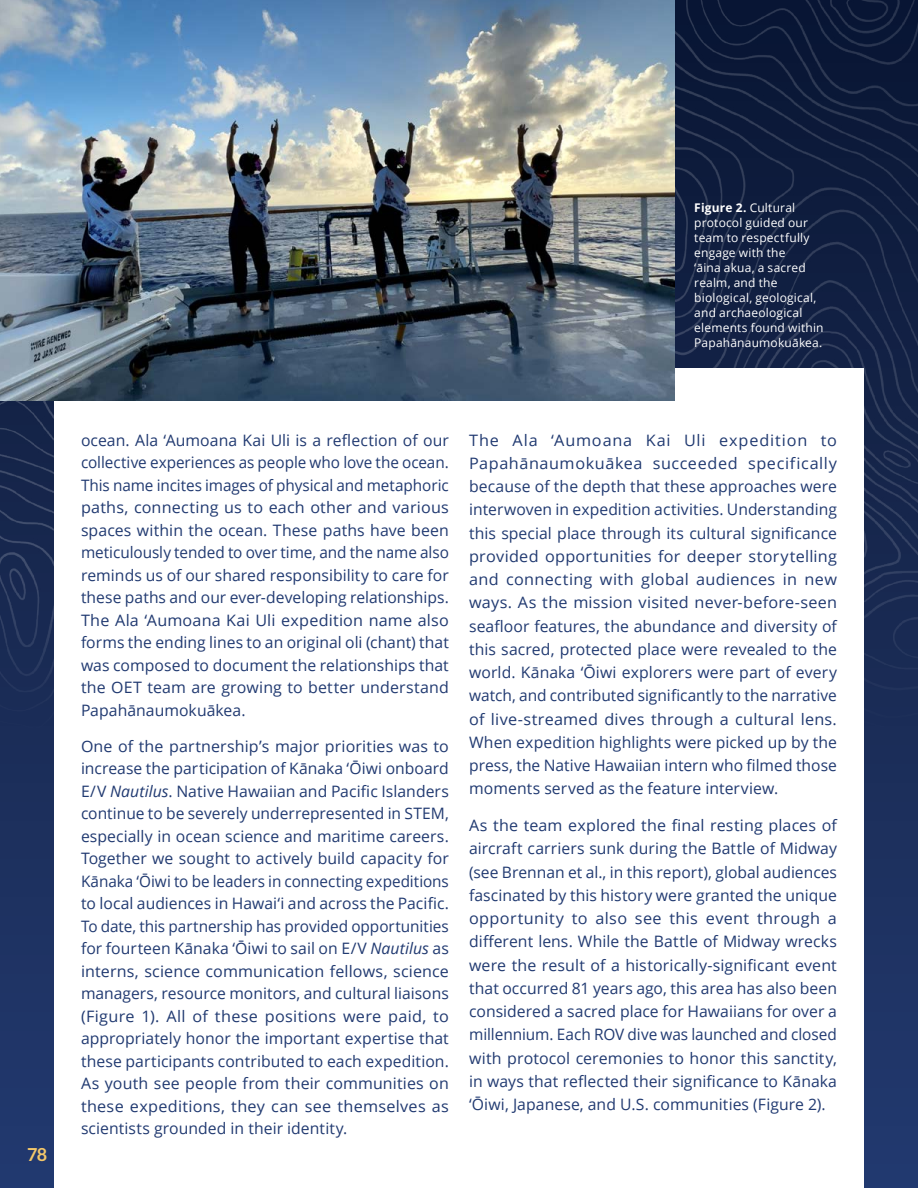
<style>
.page{position:relative;width:918px;height:1188px;background:#1f3364}
.page>*{position:absolute;margin:0;border:0;box-sizing:border-box;transform-origin:0 0}
.t1{font:700 18px "Lato";color:#f3c76a}
.OET_-_Paragraph{font:15.75px/22.5px "Open Sans";letter-spacing:.005em;color:#213a71;text-align:justify}
.t2{font:12px/15px "Open Sans";letter-spacing:.015em;color:#fff}
.s1{font-weight:700}
.s2{font-style:italic}
</style>
<div class="page">
<img style="left:0;top:0;width:918px;height:737px">
<div style="left:54px;top:369px;width:810px;height:819px;background:#fff"></div>
<img style="left:0;top:0;width:674px;height:400px">
<p class="t1" style="left:27px;top:1144px;width:22px">78</p>
<p class="t2" style="left:694px;top:200px;width:131px"><span class="s1">Figure 2.</span> Cultural protocol guided our team to respectfully engage with the<br>‘āina akua, a sacred realm, and the biological, geological, and archaeological elements found within<br>Papahānaumokuākea.</p>
<p class="OET_-_Paragraph" style="left:81px;top:428px;width:369px">ocean. Ala ‘Aumoana Kai Uli is a reflection of our collective experiences as people who love the ocean.<br>This name incites images of physical and metaphoric paths, connecting us to each other and various spaces within the ocean. These paths have been meticulously tended to over time, and the name also reminds us of our shared responsibility to care for these paths and our ever-developing relationships.<br>The Ala ‘Aumoana Kai Uli expedition name also forms the ending lines to an original oli (chant) that was composed to document the relationships that the OET team are growing to better understand Papahānaumokuākea.</p>
<p class="OET_-_Paragraph" style="left:81px;top:734px;width:369px">One of the partnership’s major priorities was to increase the participation of Kānaka ‘Ōiwi onboard E/V <span class="s2">Nautilus</span>. Native Hawaiian and Pacific Islanders continue to be severely underrepresented in STEM, especially in ocean science and maritime careers.<br>Together we sought to actively build capacity for Kānaka ‘Ōiwi to be leaders in connecting expeditions to local audiences in Hawai‘i and across the Pacific.<br>To date, this partnership has provided opportunities for fourteen Kānaka ‘Ōiwi to sail on E/V <span class="s2">Nautilus</span> as interns, science communication fellows, science managers, resource monitors, and cultural liaisons (Figure 1). All of these positions were paid, to appropriately honor the important expertise that these participants contributed to each expedition.<br>As youth see people from their communities on these expeditions, they can see themselves as scientists grounded in their identity.</p>
<p class="OET_-_Paragraph" style="left:469px;top:428px;width:369px;line-height:23.2px">The Ala ‘Aumoana Kai Uli expedition to Papahānaumokuākea succeeded specifically because of the depth that these approaches were interwoven in expedition activities. Understanding this special place through its cultural significance provided opportunities for deeper storytelling and connecting with global audiences in new ways. As the mission visited never-before-seen seafloor features, the abundance and diversity of this sacred, protected place were revealed to the world. Kānaka ‘Ōiwi explorers were part of every watch, and contributed significantly to the narrative of live-streamed dives through a cultural lens.<br>When expedition highlights were picked up by the press, the Native Hawaiian intern who filmed those moments served as the feature interview.</p>
<p class="OET_-_Paragraph" style="left:469px;top:813px;width:369px;line-height:23.2px">As the team explored the final resting places of aircraft carriers sunk during the Battle of Midway (see Brennan et al., in this report), global audiences fascinated by this history were granted the unique opportunity to also see this event through a different lens. While the Battle of Midway wrecks were the result of a historically-significant event that occurred 81 years ago, this area has also been considered a sacred place for Hawaiians for over a millennium. Each ROV dive was launched and closed with protocol ceremonies to honor this sanctity, in ways that reflected their significance to Kānaka ‘Ōiwi, Japanese, and U.S. communities (Figure 2).</p>
</div>
